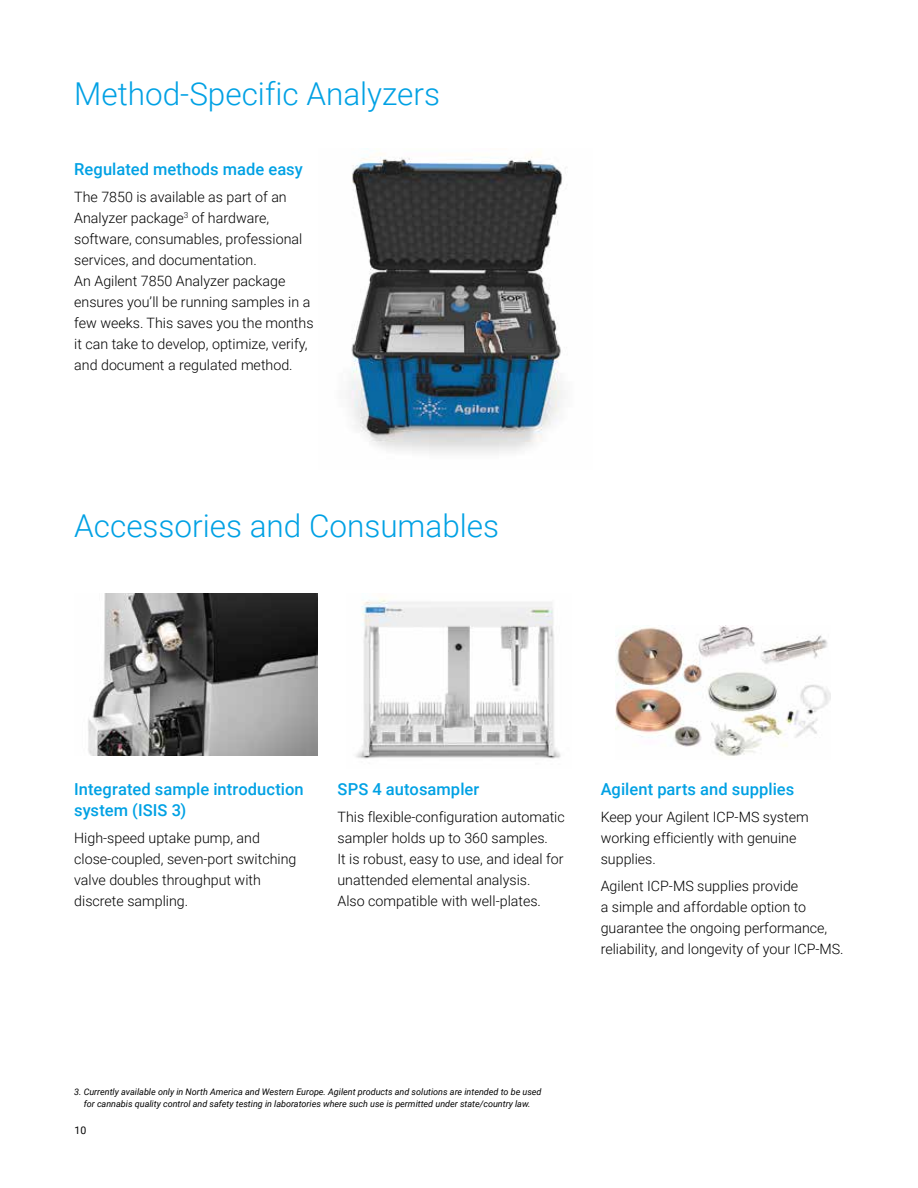
<style>
.page{position:relative;width:918px;height:1188px;background:#fff}
.page>*{position:absolute;margin:0;border:0;box-sizing:border-box;transform-origin:0 0}
.t1{font:300 31.5px "Roboto";color:#00a1e4}
.t2{font:500 16.5px/21px "Roboto";letter-spacing:.005em;color:#00a1e4}
.t3{font:300 14.25px/21px "Roboto";color:#000}
.t4{font:10.5px "Roboto";color:#000}
.t5{font:italic 9px/12px "Roboto";color:#000;text-align:center}
</style>
<div class="page">
<img style="left:88px;top:594px;width:229px;height:162px">
<img style="left:356px;top:598px;width:205px;height:161px">
<img style="left:616px;top:626px;width:215px;height:130px">
<img style="left:348px;top:153px;width:218px;height:300px">
<h1 class="t1" style="left:74px;top:71px;width:367px">Method-Specific Analyzers</h1>
<p class="t2" style="left:74px;top:158px;width:230px">Regulated methods made easy</p>
<p class="t3" style="left:74px;top:186px;width:241px">The 7850 is available as part of an Analyzer package<sup>3</sup> of hardware, software, consumables, professional services, and documentation.<br>An Agilent 7850 Analyzer package ensures you’ll be running samples in a few weeks. This saves you the months it can take to develop, optimize, verify, and document a regulated method.</p>
<h1 class="t1" style="left:74px;top:504px;width:426px">Accessories and Consumables</h1>
<p class="t2" style="left:74px;top:778px;width:231px">Integrated sample introduction system (ISIS 3)</p>
<p class="t3" style="left:74px;top:827px;width:224px">High-speed uptake pump, and close-coupled, seven-port switching valve doubles throughput with discrete sampling.</p>
<p class="t2" style="left:337px;top:778px;width:143px">SPS 4 autosampler</p>
<p class="t3" style="left:337px;top:806px;width:229px">This flexible-configuration automatic sampler holds up to 360 samples.<br>It is robust, easy to use, and ideal for unattended elemental analysis.<br>Also compatible with well-plates.</p>
<p class="t2" style="left:601px;top:778px;width:195px">Agilent parts and supplies</p>
<p class="t3" style="left:601px;top:806px;width:209px">Keep your Agilent ICP-MS system working efficiently with genuine supplies.</p>
<p class="t3" style="left:601px;top:875px;width:244px">Agilent ICP-MS supplies provide<br>a simple and affordable option to guarantee the ongoing performance, reliability, and longevity of your ICP-MS.</p>
<p class="t5" style="left:74px;top:1085px;width:469px">3. Currently available only in North America and Western Europe. Agilent products and solutions are intended to be used for cannabis quality control and safety testing in laboratories where such use is permitted under state/country law.</p>
<p class="t4" style="left:75px;top:1123px;width:13px">10</p>
</div>
